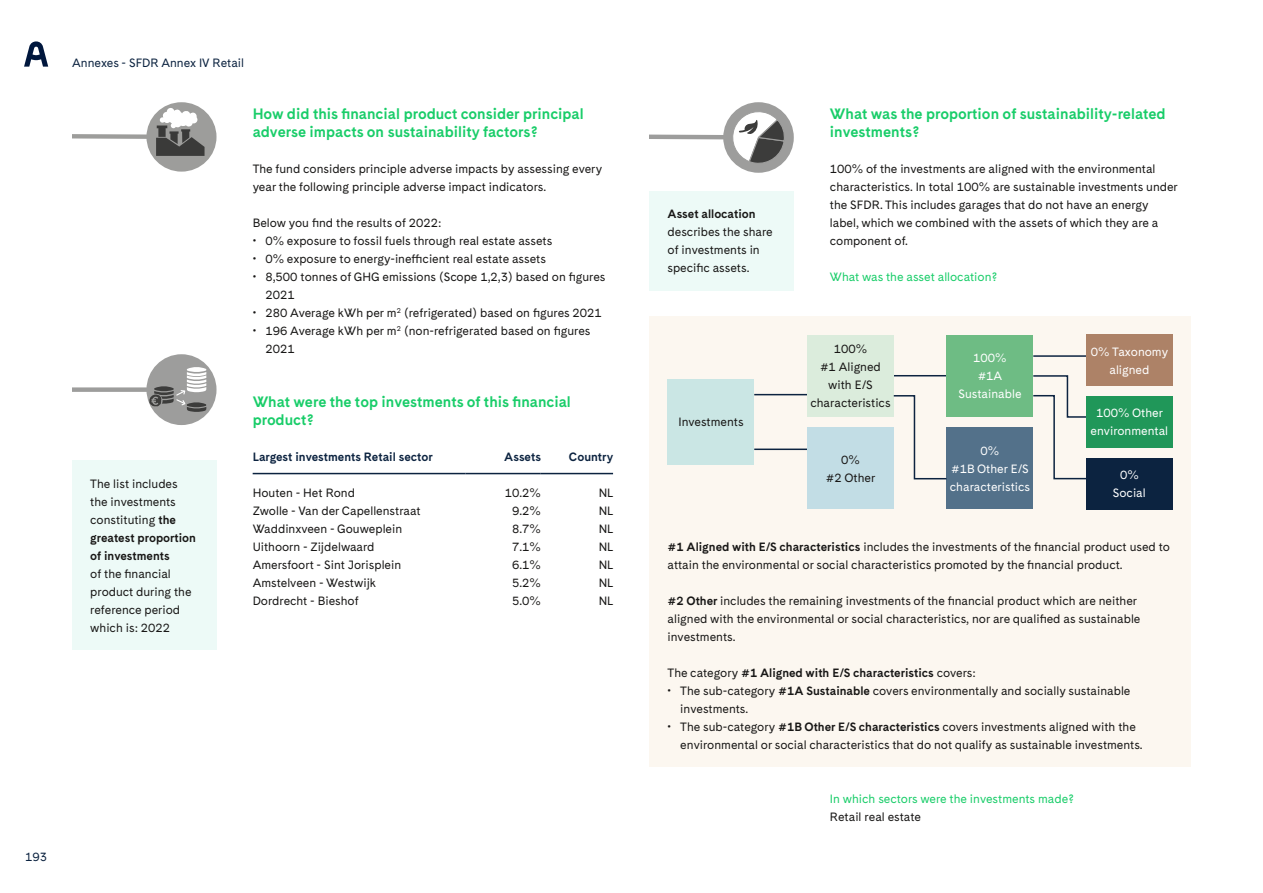
<style>
.page{position:relative;width:1263px;height:893px;background:#fff}
.page>*{position:absolute;margin:0;border:0;box-sizing:border-box;transform-origin:0 0}
.t1{font:700 15px/18px "Cadiz";color:#19cd69}
.Body{font:12px/18px "Cadiz";color:#181716}
.Body_links{font:12px/18px "Cadiz";color:#181716}
.Body-2{font:12px/18px "Cadiz";color:#fff;text-align:center}
.t2{font:12px "Cadiz";color:#19cd69}
.Body_z_afstand{font:700 12px "Cadiz";color:#181716}
.Kop{font:700 12px "Cadiz";color:#0c2340}
.Body_rechts{font:12px "Cadiz";color:#181716}
.Body_z_afstand-2{font:12px "Cadiz";color:#181716}
.t3{font:12px "Cadiz";color:#0c2340}
.s1{font-weight:700}
.s2{font-weight:400}
</style>
<div class="page">
<svg style="left:24px;top:41px;width:24px;height:26px"></svg>
<hr style="left:253px;top:473px;width:212px;height:1px;background:#0c2340">
<hr style="left:465px;top:473px;width:76px;height:1px;background:#0c2340">
<hr style="left:541px;top:473px;width:72px;height:1px;background:#0c2340">
<div style="left:146px;top:102px;width:70px;height:70px;background:#9d9d9b;border-radius:50%"></div>
<svg style="left:72px;top:107px;width:133px;height:49px"></svg>
<div style="left:72px;top:387px;width:87px;height:5px;background:#9d9d9c"></div>
<div style="left:146px;top:354px;width:70px;height:71px;background:#9d9d9c;border-radius:50%"></div>
<svg style="left:149px;top:366px;width:57px;height:46px"></svg>
<div style="left:723px;top:102px;width:71px;height:71px;background:#9d9d9c;border-radius:50%"></div>
<svg style="left:649px;top:108px;width:136px;height:57px"></svg>
<div style="left:72px;top:461px;width:144px;height:189px;background:#edfaf7"></div>
<div style="left:649px;top:191px;width:145px;height:99px;background:#edfaf7"></div>
<div style="left:649px;top:317px;width:542px;height:450px;background:#fcf7f0"></div>
<hr style="left:754px;top:394px;width:54px;height:1px;background:#0c2340">
<hr style="left:893px;top:375px;width:56px;height:1px;background:#0c2340">
<hr style="left:1033px;top:355px;width:53px;height:2px;background:#0c2340">
<hr style="left:754px;top:449px;width:54px;height:1px;background:#0c2340">
<svg style="left:1033px;top:375px;width:55px;height:105px"></svg>
<div style="left:807px;top:427px;width:87px;height:82px;background:#c2dde5"></div>
<div style="left:807px;top:335px;width:87px;height:82px;background:#dbecdc"></div>
<div style="left:946px;top:427px;width:87px;height:82px;background:#53718a"></div>
<div style="left:946px;top:335px;width:87px;height:82px;background:#6ebc84"></div>
<div style="left:1086px;top:458px;width:87px;height:51px;background:#0c2340"></div>
<div style="left:1086px;top:396px;width:87px;height:51px;background:#209759"></div>
<div style="left:1086px;top:335px;width:87px;height:51px;background:#ad8267"></div>
<div style="left:667px;top:379px;width:87px;height:85px;background:#cae6e4"></div>
<svg style="left:893px;top:395px;width:54px;height:85px"></svg>
<p class="t3" style="left:72px;top:55px;width:173px">Annexes - SFDR Annex IV Retail</p>
<h4 class="t1" style="left:253px;top:106px;width:333px">How did this financial product consider principal adverse impacts on sustainability factors?</h4>
<p class="Body" style="left:253px;top:160px;width:351px">The fund considers principle adverse impacts by assessing every year the following principle adverse impact indicators.</p>
<p class="Body_z_afstand-2" style="left:253px;top:215px;width:190px">Below you find the results of 2022:</p>
<p class="Body" style="left:253px;top:232px;width:301px">• 0% exposure to fossil fuels through real estate assets</p>
<p class="Body" style="left:253px;top:250px;width:295px">• 0% exposure to energy-inefficient real estate assets</p>
<p class="Body" style="left:265px;top:268px;width:342px;text-indent:-13px">• 8,500 tonnes of GHG emissions (Scope 1,2,3) based on figures<br>2021</p>
<p class="Body" style="left:253px;top:304px;width:351px">• 280 Average kWh per m<sup>2</sup> (refrigerated) based on figures 2021</p>
<p class="Body" style="left:265px;top:322px;width:327px;text-indent:-13px">• 196 Average kWh per m<sup>2</sup> (non-refrigerated based on figures<br>2021</p>
<p class="Body_links" style="left:90px;top:475px;width:107px">The list includes the investments constituting <span class="s1">the greatest proportion of investments<br></span>of the financial product during the reference period which is: 2022</p>
<h4 class="t1" style="left:253px;top:394px;width:320px">What were the top investments of this financial product?</h4>
<p class="Kop" style="left:253px;top:449px;width:182px">Largest investments Retail sector</p>
<p class="Kop" style="left:504px;top:449px;width:38px">Assets</p>
<p class="Kop" style="left:569px;top:449px;width:46px">Country</p>
<p class="Body_links" style="left:253px;top:484px;width:104px">Houten - Het Rond</p>
<p class="Body_rechts" style="left:505px;top:485px;width:38px">10.2%</p>
<p class="Body_rechts" style="left:599px;top:485px;width:16px">NL</p>
<p class="Body_links" style="left:253px;top:502px;width:170px">Zwolle - Van der Capellenstraat</p>
<p class="Body_rechts" style="left:512px;top:503px;width:30px">9.2%</p>
<p class="Body_rechts" style="left:599px;top:503px;width:16px">NL</p>
<p class="Body_links" style="left:253px;top:520px;width:151px">Waddinxveen - Gouweplein</p>
<p class="Body_rechts" style="left:512px;top:521px;width:30px">8.7%</p>
<p class="Body_rechts" style="left:599px;top:521px;width:16px">NL</p>
<p class="Body_links" style="left:253px;top:538px;width:123px">Uithoorn - Zijdelwaard</p>
<p class="Body_rechts" style="left:512px;top:539px;width:30px">7.1%</p>
<p class="Body_rechts" style="left:599px;top:539px;width:16px">NL</p>
<p class="Body_links" style="left:253px;top:556px;width:150px">Amersfoort - Sint Jorisplein</p>
<p class="Body_rechts" style="left:512px;top:557px;width:30px">6.1%</p>
<p class="Body_rechts" style="left:599px;top:557px;width:16px">NL</p>
<p class="Body_links" style="left:253px;top:574px;width:125px">Amstelveen - Westwijk</p>
<p class="Body_rechts" style="left:512px;top:575px;width:30px">5.2%</p>
<p class="Body_rechts" style="left:599px;top:575px;width:16px">NL</p>
<p class="Body_links" style="left:253px;top:592px;width:108px">Dordrecht - Bieshof</p>
<p class="Body_rechts" style="left:512px;top:593px;width:30px">5.0%</p>
<p class="Body_rechts" style="left:599px;top:593px;width:16px">NL</p>
<p class="t3" style="left:25px;top:850px;width:23px">193</p>
<p class="Body_links" style="left:667px;top:206px;width:107px"><span class="s1">Asset allocation </span>describes the share of investments in specific assets.</p>
<p class="Body" style="left:678px;top:414px;width:67px">Investments</p>
<h4 class="t1" style="left:830px;top:106px;width:337px">What was the proportion of sustainability-related investments?</h4>
<p class="Body" style="left:830px;top:160px;width:349px">100% of the investments are aligned with the environmental characteristics. In total 100% are sustainable investments under the SFDR. This includes garages that do not have an energy label, which we combined with the assets of which they are a component of.</p>
<h5 class="t2" style="left:830px;top:269px;width:169px">What was the asset allocation?</h5>
<p class="Body" style="left:810px;top:341px;width:82px;text-align:center">100%<br>#1 Aligned with E/S characteristics</p>
<p class="Body" style="left:826px;top:451px;width:51px;text-align:center">0%<br>#2 Other</p>
<p class="Body-2" style="left:958px;top:350px;width:65px">100%<br>#1A<br>Sustainable</p>
<p class="Body-2" style="left:950px;top:442px;width:82px">0%<br>#1B Other E/S characteristics</p>
<p class="Body-2" style="left:1091px;top:343px;width:79px">0% Taxonomy aligned</p>
<p class="Body-2" style="left:1090px;top:405px;width:79px">100% Other environmental</p>
<p class="Body-2" style="left:1113px;top:467px;width:34px">0%<br>Social</p>
<p class="Body_links" style="left:667px;top:538px;width:504px"><span class="s1">#1 Aligned with E/S characteristics</span> includes the investments of the financial product used to attain the environmental or social characteristics promoted by the financial product.</p>
<p class="Body" style="left:667px;top:592px;width:474px"><span class="s1">#2 Other</span> includes the remaining investments of the financial product which are neither aligned with the environmental or social characteristics, nor are qualified as sustainable investments.</p>
<p class="Body_z_afstand" style="left:667px;top:665px;width:309px"><span class="s2">The category</span> #1 Aligned with E/S characteristics <span class="s2">covers:</span></p>
<p class="Body" style="left:680px;top:682px;width:452px;text-indent:-13px">• The sub-category <span class="s1">#1A Sustainable</span> covers environmentally and socially sustainable investments.</p>
<p class="Body" style="left:680px;top:718px;width:464px;text-indent:-13px">• The sub-category <span class="s1">#1B Other E/S characteristics</span> covers investments aligned with the environmental or social characteristics that do not qualify as sustainable investments.</p>
<h5 class="t2" style="left:830px;top:791px;width:246px">In which sectors were the investments made?</h5>
<p class="Body" style="left:830px;top:808px;width:93px">Retail real estate</p>
</div>
